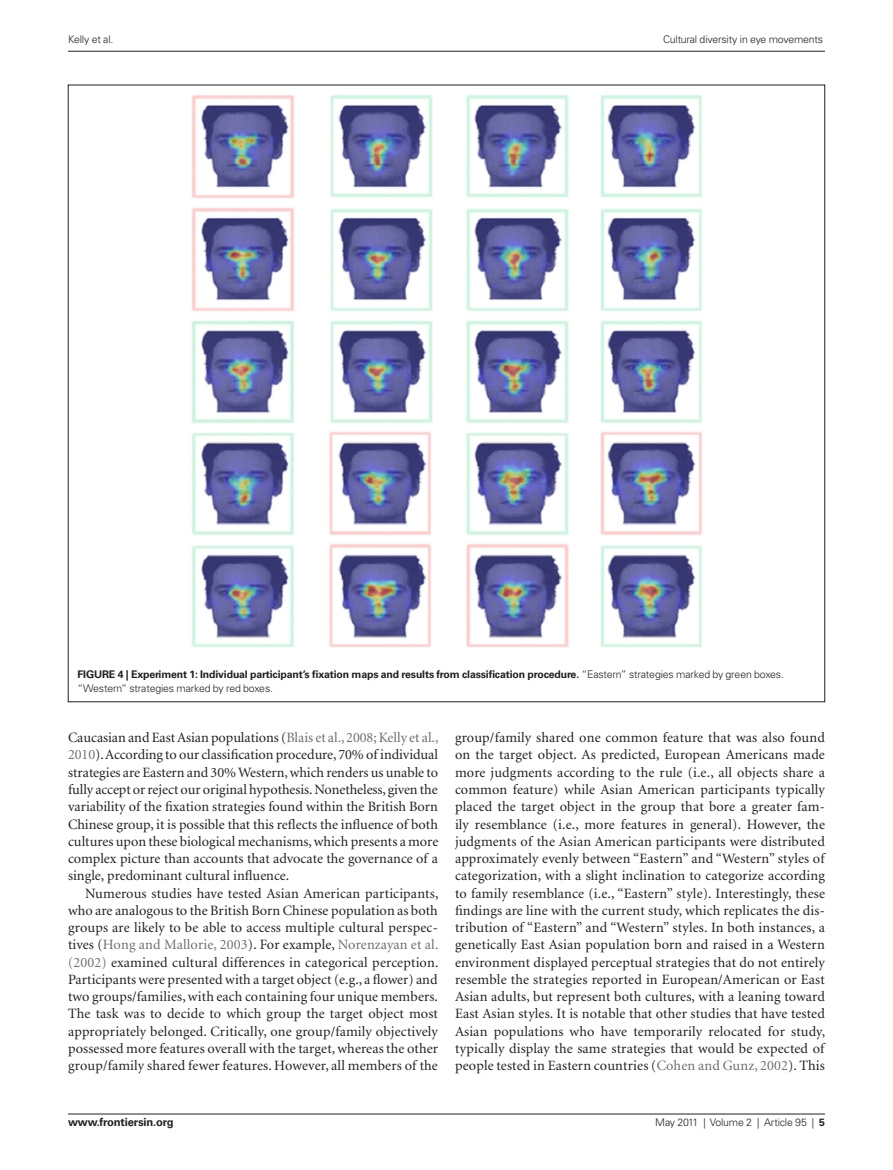
<style>
.page{position:relative;width:893px;height:1170px;background:#fff}
.page>*{position:absolute;margin:0;border:0;box-sizing:border-box;transform-origin:0 0}
.t1{font:14.25px/17.2px "Minion";letter-spacing:.005em;color:#231f20;text-align:justify}
.t2{font:700 11.25px "Univers";letter-spacing:-.015em;color:#231f20}
.t3{font:700 10.5px/14.2px "Univers";letter-spacing:-.015em;color:#231f20}
.t4{font:300 10.5px "Univers";letter-spacing:-.015em;color:#231f20}
.s1{font-weight:300}
.s2{color:#6c6d70}
.s3{font-weight:700}
</style>
<div class="page">
<img style="left:191px;top:95px;width:511px;height:552px">
<hr style="left:68px;top:51px;width:757px;height:1px;background:#231f20">
<hr style="left:68px;top:1113px;width:757px;height:1px;background:#231f20">
<p class="t4" style="left:68px;top:33px;width:47px">Kelly et al.</p>
<p class="t4" style="left:663px;top:33px;width:162px">Cultural diversity in eye movements</p>
<p class="t3" style="left:78px;top:667px;width:708px">Figure 4 | Experiment 1: Individual participant’s fixation maps and results from classification procedure. <span class="s1">“Eastern” strategies marked by green boxes. “Western” strategies marked by red boxes.</span></p>
<p class="t1" style="left:68px;top:729px;width:372px">Caucasian and East Asian populations (<span class="s2">Blais et al., 2008; Kelly et al., 2010</span>). According to our classification procedure, 70% of individual strategies are Eastern and 30% Western, which renders us unable to fully accept or reject our original hypothesis. Nonetheless, given the variability of the fixation strategies found within the British Born Chinese group, it is possible that this reflects the influence of both cultures upon these biological mechanisms, which presents a more complex picture than accounts that advocate the governance of a single, predominant cultural influence.</p>
<p class="t1" style="left:68px;top:884px;width:372px;text-indent:17px">Numerous studies have tested Asian American participants, who are analogous to the British Born Chinese population as both groups are likely to be able to access multiple cultural perspec&shy;tives (<span class="s2">Hong and Mallorie, 2003</span>). For example, <span class="s2">Norenzayan et al. (2002)</span> examined cultural differences in categorical perception.<br>Participants were presented with a target object (e.g., a flower) and two groups/families, with each containing four unique members.<br>The task was to decide to which group the target object most appropriately belonged. Critically, one group/family objectively possessed more features overall with the target, whereas the other group/family shared fewer features. However, all members of the</p>
<p class="t1" style="left:455px;top:729px;width:372px">group/family shared one common feature that was also found on the target object. As predicted, European Americans made more judgments according to the rule (i.e., all objects share a common feature) while Asian American participants typically placed the target object in the group that bore a greater fam&shy;ily resemblance (i.e., more features in general). However, the judgments of the Asian American participants were distributed approximately evenly between “Eastern” and “Western” styles of categorization, with a slight inclination to categorize according to family resemblance (i.e., “Eastern” style). Interestingly, these findings are line with the current study, which replicates the dis&shy;tribution of “Eastern” and “Western” styles. In both instances, a genetically East Asian population born and raised in a Western environment displayed perceptual strategies that do not entirely resemble the strategies reported in European/American or East Asian adults, but represent both cultures, with a leaning toward East Asian styles. It is notable that other studies that have tested Asian populations who have temporarily relocated for study, typically display the same strategies that would be expected of people tested in Eastern countries (<span class="s2">Cohen and Gunz, 2002</span>). This</p>
<p class="t2" style="left:68px;top:1115px;width:107px">www.frontiersin.org</p>
<p class="t4" style="left:655px;top:1115px;width:171px">May 2011 | Volume 2 | Article 95 | <span class="s3">5</span></p>
</div>
